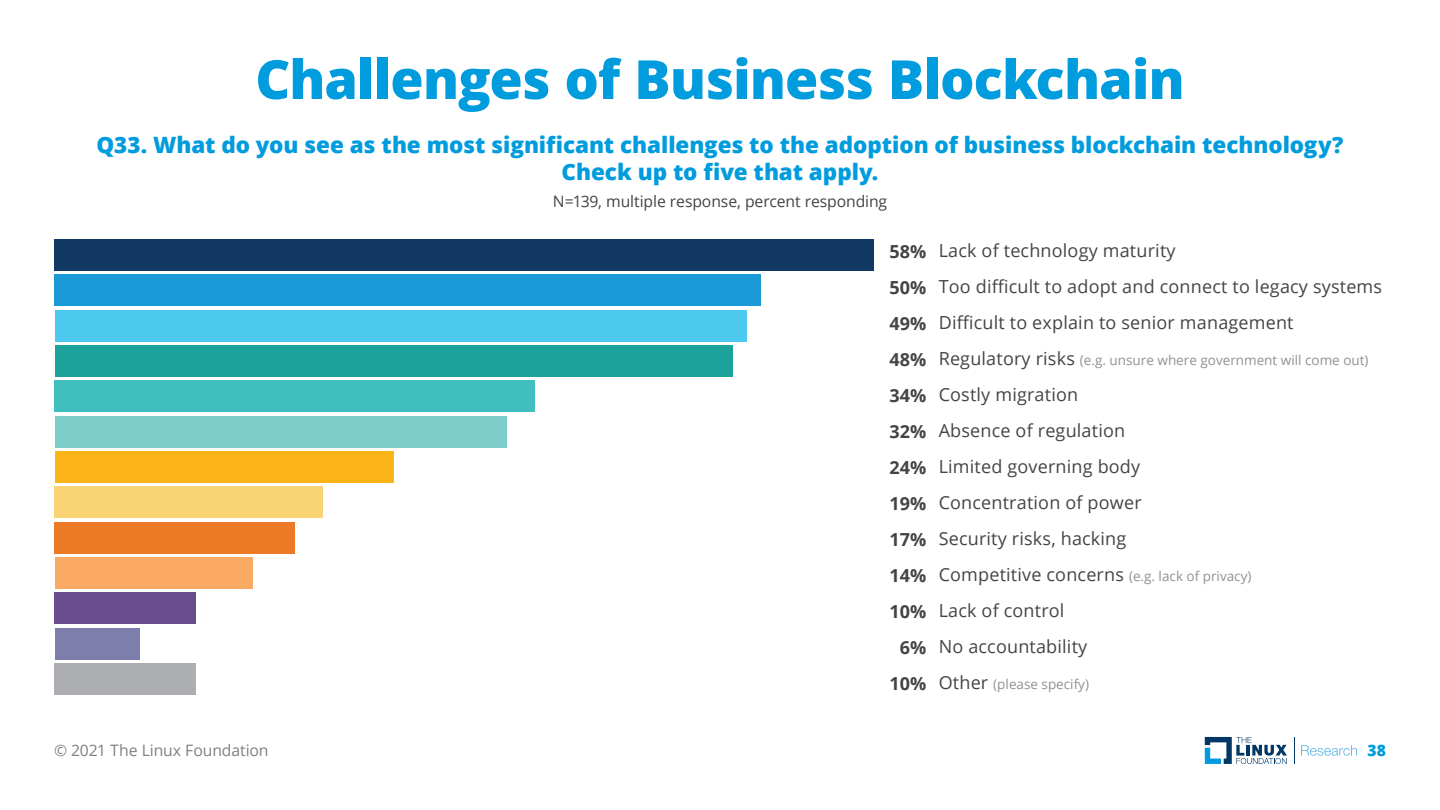
<style>
.page{position:relative;width:1440px;height:810px;background:#fff}
.page>*{position:absolute;margin:0;border:0;box-sizing:border-box;transform-origin:0 0}
.t1{font:800 54px "Open Sans";letter-spacing:-.015em;color:#009cde}
.t2{font:800 22.5px/27px "Open Sans";letter-spacing:-.005em;color:#009cde;text-align:center}
.t3{font:18px/36px "Open Sans";letter-spacing:.01em;color:#434545}
.t4{font:700 18px/36px "Open Sans";letter-spacing:.01em;color:#434545;text-align:center}
.t5{font:15.75px "Open Sans";letter-spacing:-.005em;color:#444}
.t6{font:15.75px "Open Sans";letter-spacing:-.005em;color:#807f83}
.t7{font:800 15.75px "Open Sans";color:#009cde}
.t8{font:13.5px "Open Sans";color:#929192}
.s1{font-size:18px;color:#434545}
.s2{font-size:13.5px;color:#929192}
</style>
<div class="page">
<svg style="left:1205px;top:737px;width:82px;height:27px"></svg>
<svg style="left:1294px;top:737px;width:1px;height:27px"></svg>
<svg style="left:1301px;top:745px;width:56px;height:11px"></svg>
<div style="left:55px;top:663px;width:141px;height:32px;background:#adaeb2"></div>
<div style="left:55px;top:628px;width:84px;height:32px;background:#7d7eac"></div>
<div style="left:55px;top:593px;width:141px;height:31px;background:#694d8e"></div>
<div style="left:55px;top:557px;width:197px;height:32px;background:#f9a961"></div>
<div style="left:55px;top:522px;width:240px;height:32px;background:#eb7926"></div>
<div style="left:55px;top:486px;width:268px;height:32px;background:#fad374"></div>
<div style="left:55px;top:451px;width:339px;height:32px;background:#fbb518"></div>
<div style="left:55px;top:416px;width:452px;height:32px;background:#7dcdca"></div>
<div style="left:55px;top:380px;width:480px;height:32px;background:#40bfbe"></div>
<div style="left:55px;top:345px;width:678px;height:32px;background:#1da19b"></div>
<div style="left:55px;top:310px;width:692px;height:32px;background:#4dc8ee"></div>
<div style="left:55px;top:274px;width:706px;height:32px;background:#199ad7"></div>
<div style="left:55px;top:239px;width:819px;height:32px;background:#123963"></div>
<h1 class="t1" style="left:255px;top:38px;width:931px">Challenges of Business Blockchain</h1>
<h2 class="t2" style="left:96px;top:130px;width:1249px">Q33. What do you see as the most significant challenges to the adoption of business blockchain technology?<br>Check up to five that apply.</h2>
<h1 class="t5" style="left:553px;top:190px;width:336px">N=139, multiple response, percent responding</h1>
<p class="t4" style="left:889px;top:233px;width:39px">58%<br>50%<br>49%<br>48%<br>34%<br>32%<br>24%<br>19%<br>17%<br>14%<br>10%<br>6%<br>10%</p>
<p class="t3" style="left:939px;top:232px;width:445px">Lack of technology maturity<br>Too difficult to adopt and connect to legacy systems<br>Difficult to explain to senior management</p>
<p class="t8" style="left:939px;top:351px;width:431px"><span class="s1">Regulatory risks</span> (e.g. unsure where government will come out)</p>
<p class="t3" style="left:939px;top:376px;width:314px">Costly migration<br>Absence of regulation<br>Limited governing body<br>Concentration of power<br>Security risks, hacking<br>Competitive concerns <span class="s2">(e.g. lack of privacy)<br></span>Lack of control<br>No accountability</p>
<p class="t8" style="left:939px;top:675px;width:152px"><span class="s1">Other</span> (please specify)</p>
<p class="t6" style="left:54px;top:739px;width:216px">© 2021 The Linux Foundation</p>
<p class="t7" style="left:1367px;top:738px;width:20px">38</p>
</div>
